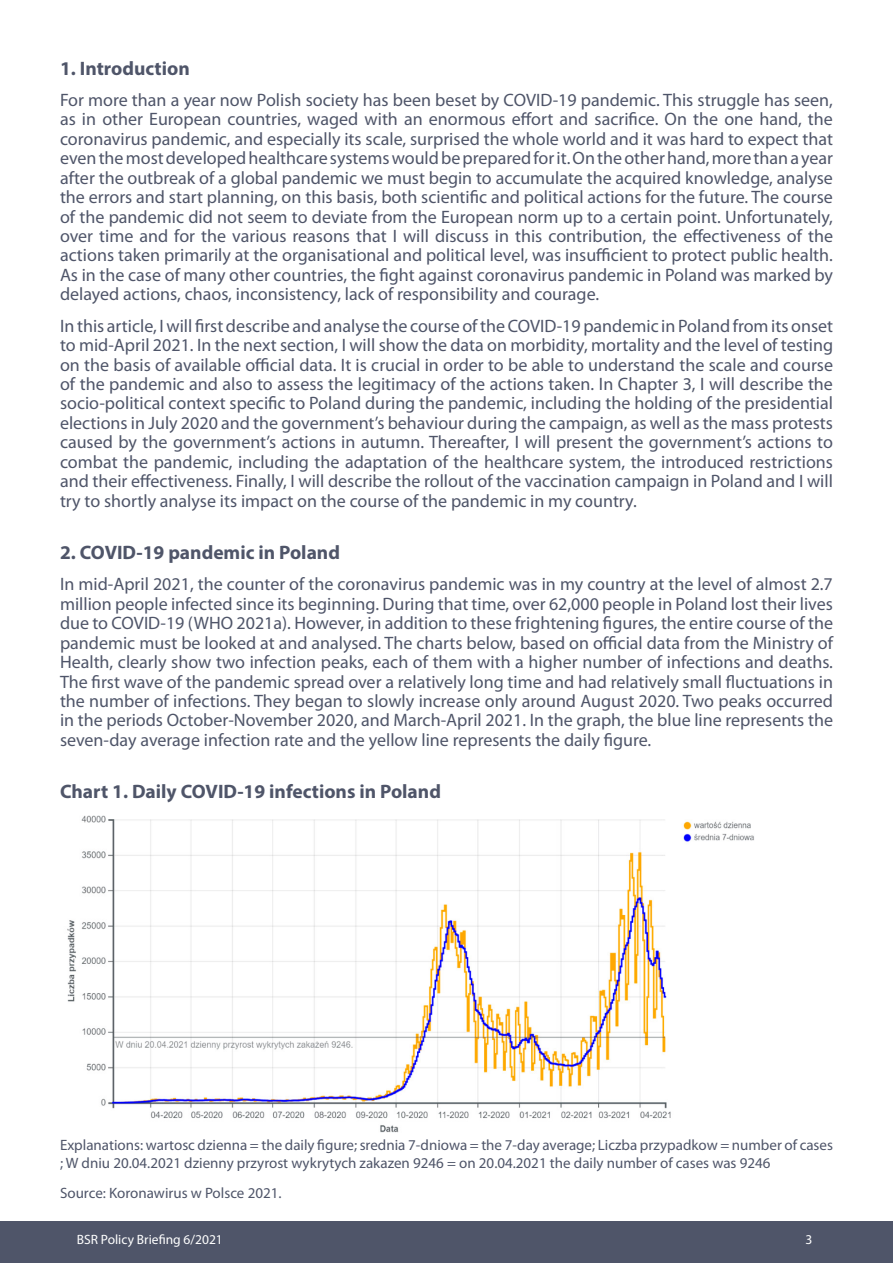
<style>
.page{position:relative;width:893px;height:1263px;background:#fff}
.page>*{position:absolute;margin:0;border:0;box-sizing:border-box;transform-origin:0 0}
.t1{font:700 19.5px "Myriad Pro";color:#4f5569}
.t2{font:18px/19.4px "Myriad Pro";color:#4f5569;text-align:justify}
.t3{font:15px/17.9px "Myriad Pro";color:#4f5569}
.t4{font:13.5px "Myriad Pro";color:#fff}
</style>
<div class="page">
<div style="left:0;top:1221px;width:893px;height:42px;background:#4f5569"></div>
<img style="left:67px;top:815px;width:687px;height:318px">
<p class="t1" style="left:60px;top:55px;width:131px">1. Introduction</p>
<p class="t2" style="left:60px;top:91px;width:775px">For more than a year now Polish society has been beset by COVID-19 pandemic. This struggle has seen, as in other European countries, waged with an enormous effort and sacrifice. On the one hand, the coronavirus pandemic, and especially its scale, surprised the whole world and it was hard to expect that even the most developed healthcare systems would be prepared for it. On the other hand, more than a year after the outbreak of a global pandemic we must begin to accumulate the acquired knowledge, analyse the errors and start planning, on this basis, both scientific and political actions for the future. The course of the pandemic did not seem to deviate from the European norm up to a certain point. Unfortunately, over time and for the various reasons that I will discuss in this contribution, the effectiveness of the actions taken primarily at the organisational and political level, was insufficient to protect public health.<br>As in the case of many other countries, the fight against coronavirus pandemic in Poland was marked by delayed actions, chaos, inconsistency, lack of responsibility and courage.</p>
<p class="t2" style="left:60px;top:316px;width:775px">In this article, I will first describe and analyse the course of the COVID-19 pandemic in Poland from its onset to mid-April 2021. In the next section, I will show the data on morbidity, mortality and the level of testing on the basis of available official data. It is crucial in order to be able to understand the scale and course of the pandemic and also to assess the legitimacy of the actions taken. In Chapter 3, I will describe the socio-political context specific to Poland during the pandemic, including the holding of the presidential elections in July 2020 and the government’s behaviour during the campaign, as well as the mass protests caused by the government’s actions in autumn. Thereafter, I will present the government’s actions to combat the pandemic, including the adaptation of the healthcare system, the introduced restrictions and their effectiveness. Finally, I will describe the rollout of the vaccination campaign in Poland and I will try to shortly analyse its impact on the course of the pandemic in my country.</p>
<p class="t1" style="left:60px;top:540px;width:281px">2. COVID-19 pandemic in Poland</p>
<p class="t2" style="left:60px;top:575px;width:775px">In mid-April 2021, the counter of the coronavirus pandemic was in my country at the level of almost 2.7 million people infected since its beginning. During that time, over 62,000 people in Poland lost their lives due to COVID-19 (WHO 2021a). However, in addition to these frightening figures, the entire course of the pandemic must be looked at and analysed. The charts below, based on official data from the Ministry of Health, clearly show two infection peaks, each of them with a higher number of infections and deaths.<br>The first wave of the pandemic spread over a relatively long time and had relatively small fluctuations in the number of infections. They began to slowly increase only around August 2020. Two peaks occurred in the periods October-November 2020, and March-April 2021. In the graph, the blue line represents the seven-day average infection rate and the yellow line represents the daily figure.</p>
<p class="t1" style="left:60px;top:779px;width:382px">Chart 1. Daily COVID-19 infections in Poland</p>
<p class="t3" style="left:60px;top:1137px;width:774px">Explanations: wartosc dzienna = the daily figure; srednia 7-dniowa = the 7-day average; Liczba przypadkow = number of cases ; W dniu 20.04.2021 dzienny przyrost wykrytych zakazen 9246 = on 20.04.2021 the daily number of cases was 9246</p>
<p class="t3" style="left:60px;top:1184px;width:223px">Source: Koronawirus w Polsce 2021.</p>
<p class="t4" style="left:77px;top:1232px;width:148px">BSR Policy Briefing 6/2021</p>
<p class="t4" style="left:805px;top:1232px;width:8px">3</p>
</div>
